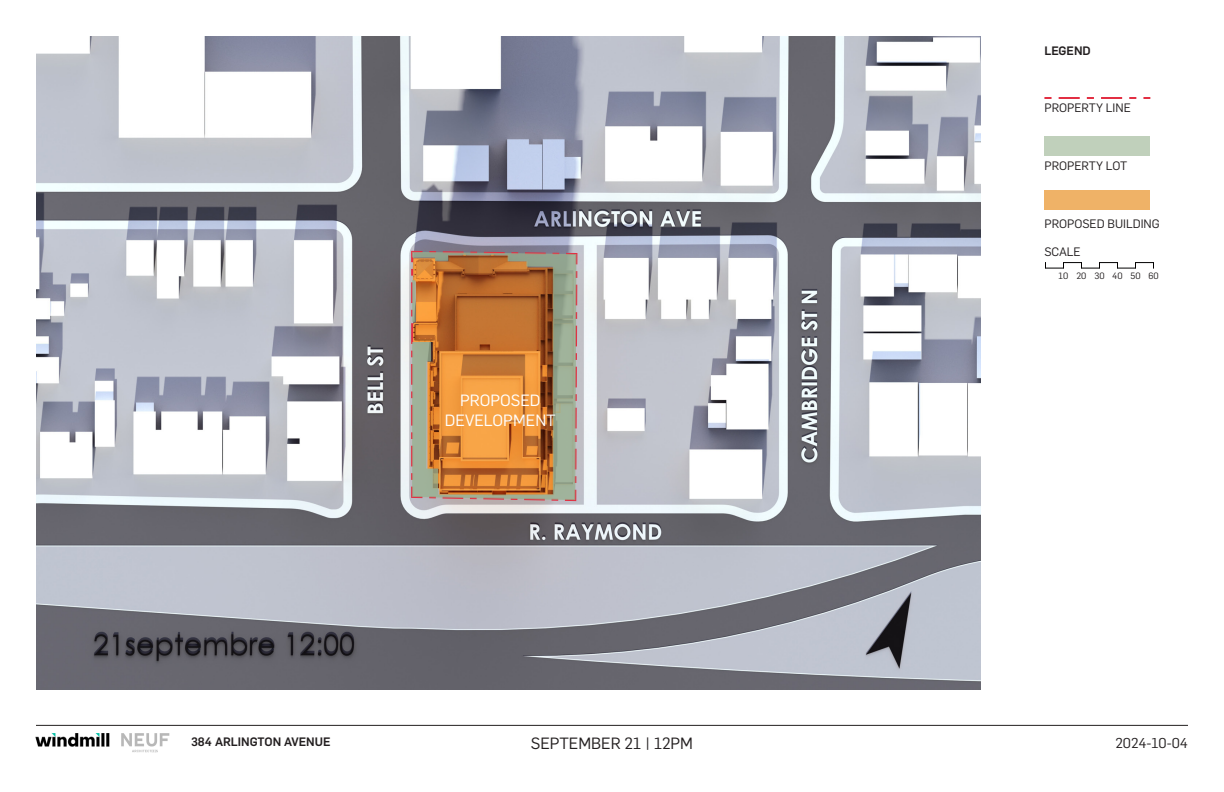
<style>
.page{position:relative;width:1224px;height:792px;background:#fff}
.page>*{position:absolute;margin:0;border:0;box-sizing:border-box;transform-origin:0 0}
.t1{font:16px/19.2px "Flama";color:#fff;text-align:center}
.t2{font:16px "Flama";color:#231f20}
.t3{font:14px "Flama";color:#231f20}
.t4{font:12px "Flama";color:#231f20}
.t5{font:500 12px "Flama";color:#231f20}
.t6{font:9px "Flama";color:#231f20}
</style>
<div class="page">
<hr style="left:36px;top:725px;width:1152px;height:1px;background:#231f20">
<svg style="left:1044px;top:97px;width:106px;height:2px"></svg>
<div style="left:1044px;top:136px;width:106px;height:19px;background:#c0d0bb"></div>
<div style="left:1044px;top:190px;width:106px;height:20px;background:#efb267"></div>
<svg style="left:1045px;top:262px;width:109px;height:7px"></svg>
<img style="left:121px;top:733px;width:49px;height:20px">
<img style="left:35px;top:733px;width:75px;height:14px">
<img style="left:36px;top:36px;width:945px;height:654px">
<svg style="left:410px;top:250px;width:168px;height:252px;background:#b8929c"></svg>
<svg style="left:412px;top:252px;width:164px;height:248px;background:#be8449"></svg>
<p class="t5" style="left:1044px;top:42px;width:48px">LEGEND</p>
<p class="t4" style="left:1044px;top:100px;width:88px">PROPERTY LINE</p>
<p class="t4" style="left:1044px;top:157px;width:84px">PROPERTY LOT</p>
<h1 class="t1" style="left:445px;top:390px;width:112px">PROPOSED<br>DEVELOPMENT</h1>
<p class="t4" style="left:1044px;top:215px;width:117px">PROPOSED BUILDING</p>
<p class="t4" style="left:1044px;top:244px;width:38px">SCALE</p>
<p class="t6" style="left:1059px;top:270px;width:102px">10 20 30 40 50 60</p>
<p class="t5" style="left:191px;top:733px;width:141px">384 ARLINGTON AVENUE</p>
<p class="t2" style="left:531px;top:732px;width:164px">SEPTEMBER 21 | 12PM</p>
<p class="t3" style="left:1115px;top:733px;width:74px">2024-10-04</p>
</div>
